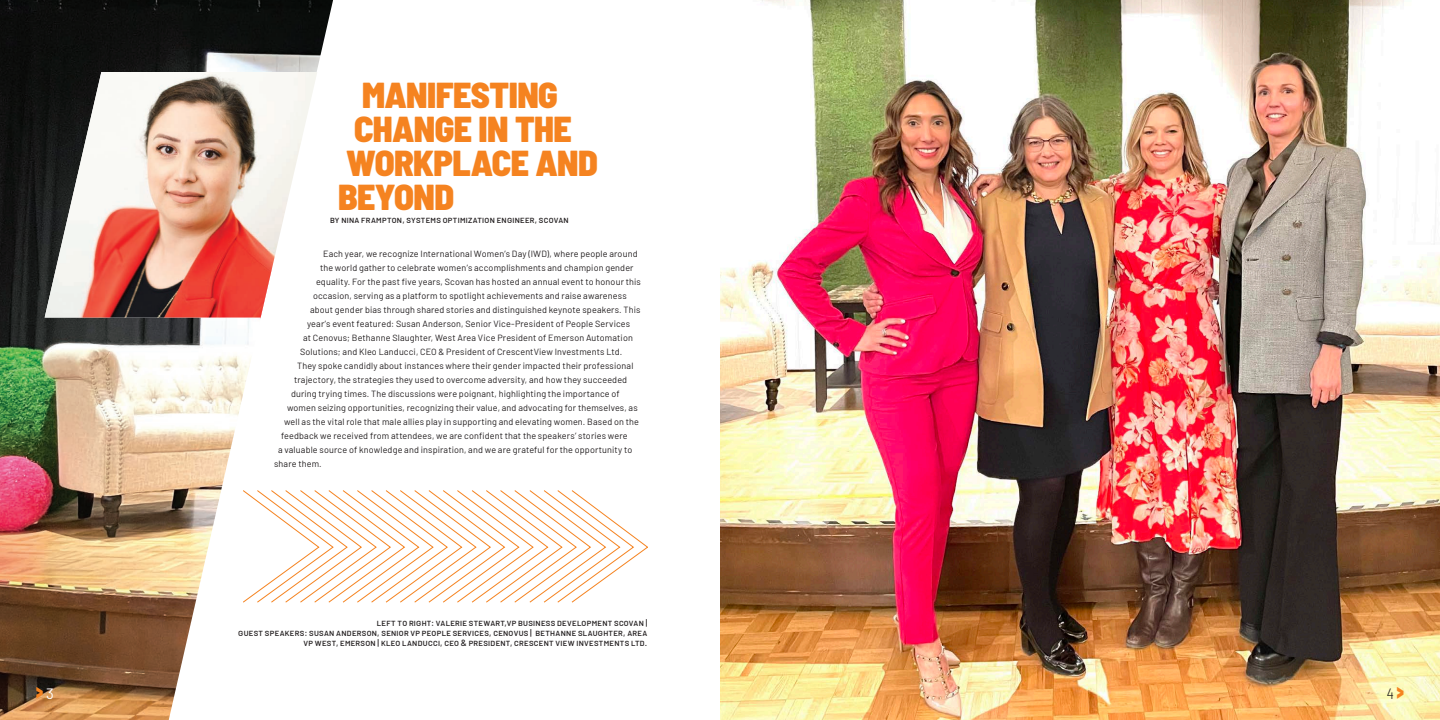
<style>
.page{position:relative;width:1440px;height:720px;background:#fff}
.page>*{position:absolute;margin:0;border:0;box-sizing:border-box;transform-origin:0 0}
.t1{font:900 semi-condensed 36px "Barlow";letter-spacing:-.015em;color:#f58320}
.t2{font:900 22.5px "Barlow";color:#f58320;scale:.67 1}
.t3{font:300 semi-condensed 15px "Barlow";color:#231f20}
.t4{font:9px "Barlow";letter-spacing:.015em;color:#231f20}
.t5{font:500 9px/10px "Barlow";letter-spacing:.035em;color:#231f20;text-align:right}
.s1{font-weight:400;font-size:15px;color:#fff}
.s2{font-weight:900;font-stretch:normal;font-size:22.5px;color:#f58320}
</style>
<div class="page">
<img style="left:0;top:0;width:333px;height:720px">
<svg style="left:243px;top:490px;width:405px;height:112px"></svg>
<img style="left:720px;top:0;width:720px;height:720px">
<img style="left:45px;top:72px;width:272px;height:246px">
<h1 class="t1" style="left:362px;top:81px;width:197px">MANIFESTING</h1>
<h1 class="t1" style="left:354px;top:115px;width:219px">CHANGE IN THE</h1>
<h1 class="t1" style="left:346px;top:149px;width:254px">WORKPLACE AND</h1>
<h1 class="t1" style="left:338px;top:183px;width:118px">BEYOND</h1>
<p class="t5" style="left:330px;top:214px;width:240px">BY NINA FRAMPTON, SYSTEMS OPTIMIZATION ENGINEER, SCOVAN</p>
<p class="t4" style="left:323px;top:250px;width:316px">Each year, we recognize International Women’s Day (IWD), where people around</p>
<p class="t4" style="left:320px;top:264px;width:315px">the world gather to celebrate women’s accomplishments and champion gender</p>
<p class="t4" style="left:316px;top:275px;width:326px">equality. For the past five years, Scovan has hosted an annual event to honour this</p>
<p class="t4" style="left:313px;top:292px;width:315px">occasion, serving as a platform to spotlight achievements and raise awareness</p>
<p class="t4" style="left:310px;top:306px;width:332px">about gender bias through shared stories and distinguished keynote speakers. This</p>
<p class="t4" style="left:307px;top:320px;width:325px">year’s event featured: Susan Anderson, Senior Vice-President of People Services</p>
<p class="t4" style="left:303px;top:334px;width:331px">at Cenovus; Bethanne Slaughter, West Area Vice President of Emerson Automation</p>
<p class="t4" style="left:300px;top:348px;width:324px">Solutions; and Kleo Landucci, CEO &amp; President of CrescentView Investments Ltd.</p>
<p class="t4" style="left:297px;top:362px;width:338px">They spoke candidly about instances where their gender impacted their professional</p>
<p class="t4" style="left:294px;top:376px;width:335px">trajectory, the strategies they used to overcome adversity, and how they succeeded</p>
<p class="t4" style="left:291px;top:390px;width:330px">during trying times. The discussions were poignant, highlighting the importance of</p>
<p class="t4" style="left:287px;top:404px;width:352px">women seizing opportunities, recognizing their value, and advocating for themselves, as</p>
<p class="t4" style="left:284px;top:418px;width:356px">well as the vital role that male allies play in supporting and elevating women. Based on the</p>
<p class="t4" style="left:281px;top:429px;width:348px">feedback we received from attendees, we are confident that the speakers’ stories were</p>
<p class="t4" style="left:278px;top:446px;width:356px">a valuable source of knowledge and inspiration, and we are grateful for the opportunity to</p>
<p class="t4" style="left:274px;top:460px;width:49px">share them.</p>
<p class="t5" style="left:238px;top:617px;width:411px">LEFT TO RIGHT: VALERIE STEWART,VP BUSINESS DEVELOPMENT SCOVAN |<br>GUEST SPEAKERS: SUSAN ANDERSON, SENIOR VP PEOPLE SERVICES, CENOVUS | BETHANNE SLAUGHTER, AREA<br>VP WEST, EMERSON | KLEO LANDUCCI, CEO &amp; PRESIDENT, CRESCENT VIEW INVESTMENTS LTD.</p>
<h2 class="t2" style="left:36px;top:678px;width:28px">&gt; <span class="s1">3</span></h2>
<h3 class="t3" style="left:1387px;top:685px;width:19px">4<span class="s2">&gt;</span></h3>
</div>
